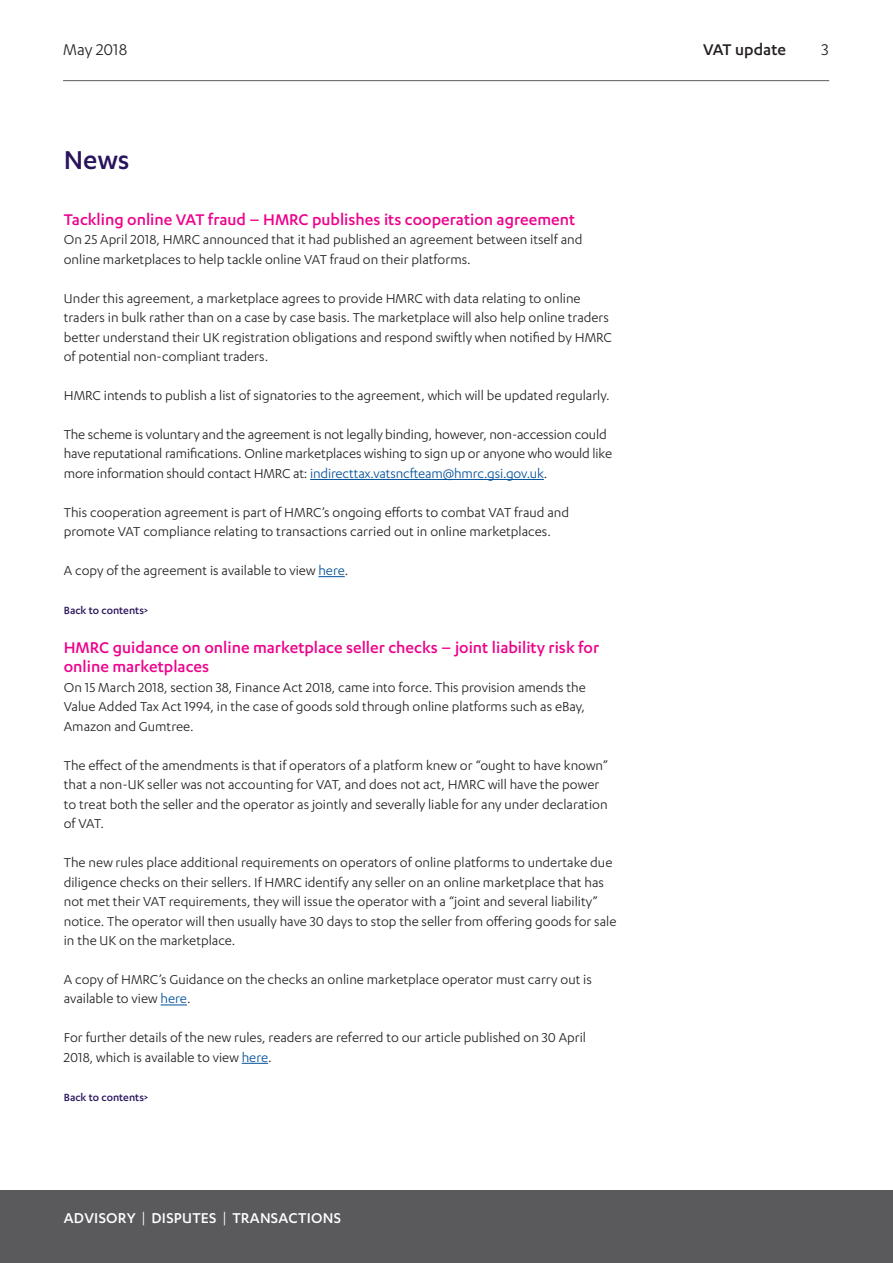
<style>
.page{position:relative;width:893px;height:1263px;background:#fff}
.page>*{position:absolute;margin:0;border:0;box-sizing:border-box;transform-origin:0 0}
.Heading_1{font:500 30px "Karbon";color:#29135d}
.Heading_2__pink{font:500 18px/19.5px "Karbon";color:#ed028c}
.t1{font:500 18px "Karbon";color:#231f20}
.t2{font:18px "Karbon";color:#231f20}
.t3{font:500 16.5px "Karbon";letter-spacing:.015em;color:#fff}
.Body{font:15px/19.5px "Karbon";color:#231f20}
.Body-2{font:500 12px "Karbon";color:#29135d}
.s1{color:#01519a}
.s2{font-weight:400}
</style>
<div class="page">
<hr style="left:63px;top:80px;width:766px;height:1px;background:#5a5a5d">
<div style="left:0;top:1191px;width:893px;height:72px;background:#5a5a5d"></div>
<hr style="left:310px;top:479px;width:234px;height:1px;background:#01519a">
<svg style="left:318px;top:576px;width:27px;height:1px"></svg>
<svg style="left:161px;top:1004px;width:26px;height:1px"></svg>
<svg style="left:242px;top:1063px;width:26px;height:1px"></svg>
<p class="t2" style="left:63px;top:39px;width:66px">May 2018</p>
<p class="t1" style="left:703px;top:39px;width:84px">VAT update</p>
<p class="t2" style="left:821px;top:39px;width:9px">3</p>
<p class="Heading_1" style="left:64px;top:143px;width:67px">News</p>
<p class="Heading_2__pink" style="left:64px;top:209px;width:513px">Tackling online VAT fraud – HMRC publishes its cooperation agreement</p>
<p class="Body" style="left:64px;top:230px;width:520px">On 25 April 2018, HMRC announced that it had published an agreement between itself and online marketplaces to help tackle online VAT fraud on their platforms.</p>
<p class="Body" style="left:64px;top:288px;width:550px">Under this agreement, a marketplace agrees to provide HMRC with data relating to online traders in bulk rather than on a case by case basis. The marketplace will also help online traders better understand their UK registration obligations and respond swiftly when notified by HMRC of potential non-compliant traders.</p>
<p class="Body" style="left:64px;top:385px;width:547px">HMRC intends to publish a list of signatories to the agreement, which will be updated regularly.</p>
<p class="Body" style="left:64px;top:424px;width:550px">The scheme is voluntary and the agreement is not legally binding, however, non-accession could have reputational ramifications. Online marketplaces wishing to sign up or anyone who would like more information should contact HMRC at: <span class="s1">indirecttax.vatsncfteam@hmrc.gsi.gov.uk</span>.</p>
<p class="Body" style="left:64px;top:502px;width:507px">This cooperation agreement is part of HMRC’s ongoing efforts to combat VAT fraud and promote VAT compliance relating to transactions carried out in online marketplaces.</p>
<p class="Body" style="left:64px;top:560px;width:286px">A copy of the agreement is available to view <span class="s1">here</span>.</p>
<p class="Body-2" style="left:64px;top:604px;width:86px">Back to contents&gt;</p>
<p class="Heading_2__pink" style="left:64px;top:637px;width:537px">HMRC guidance on online marketplace seller checks – joint liability risk for online marketplaces</p>
<p class="Body" style="left:64px;top:677px;width:524px;text-align:justify">On 15 March 2018, section 38, Finance Act 2018, came into force. This provision amends the Value Added Tax Act 1994, in the case of goods sold through online platforms such as eBay, Amazon and Gumtree.</p>
<p class="Body" style="left:64px;top:755px;width:546px">The effect of the amendments is that if operators of a platform knew or “ought to have known” that a non-UK seller was not accounting for VAT, and does not act, HMRC will have the power to treat both the seller and the operator as jointly and severally liable for any under declaration of VAT.</p>
<p class="Body" style="left:64px;top:852px;width:554px">The new rules place additional requirements on operators of online platforms to undertake due diligence checks on their sellers. If HMRC identify any seller on an online marketplace that has not met their VAT requirements, they will issue the operator with a “joint and several liability” notice. The operator will then usually have 30 days to stop the seller from offering goods for sale in the UK on the marketplace.</p>
<p class="Body" style="left:64px;top:969px;width:530px">A copy of HMRC’s Guidance on the checks an online marketplace operator must carry out is available to view <span class="s1">here</span>.</p>
<p class="Body" style="left:64px;top:1027px;width:524px">For further details of the new rules, readers are referred to our article published on 30 April<br>2018, which is available to view <span class="s1">here</span>.</p>
<p class="Body-2" style="left:64px;top:1090px;width:86px">Back to contents&gt;</p>
<p class="t3" style="left:64px;top:1208px;width:279px">ADVISORY <span class="s2">|</span> DISPUTES <span class="s2">|</span> TRANSACTIONS</p>
</div>
